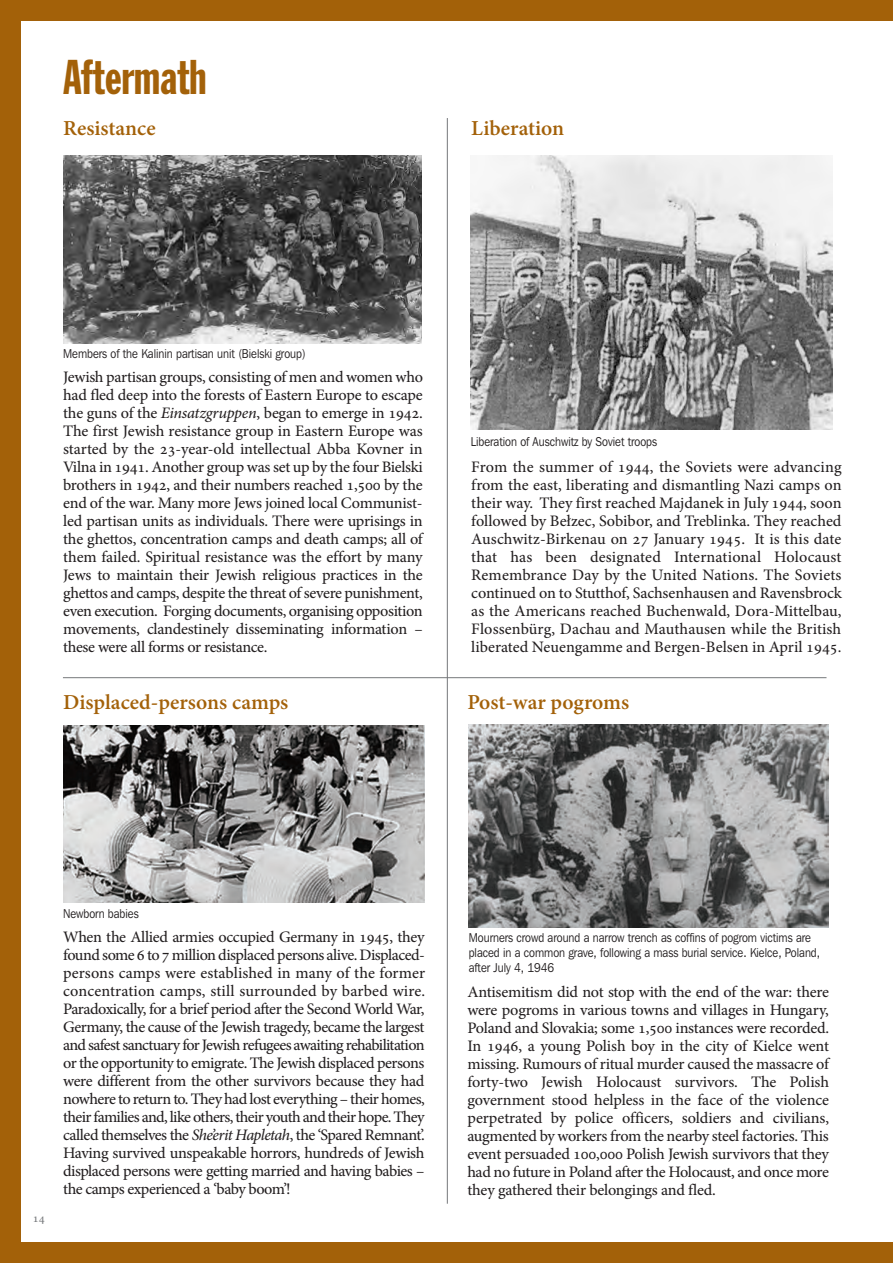
<style>
.page{position:relative;width:893px;height:1263px;background:#fff}
.page>*{position:absolute;margin:0;border:0;box-sizing:border-box;transform-origin:0 0}
.t1{font:48px "Franklin Gothic Extra Cond";color:#a36109}
.t2{font:700 21px "Adobe Hebrew";color:#a36109}
.t3{font:15.75px/18px "Adobe Hebrew";letter-spacing:-.025em;color:#231f20;text-align:justify}
.t4{font:12.75px/15px "Franklin Gothic IT Cby BT";color:#231f20;scale:.87 1}
.t5{font:12px "Adobe Hebrew";color:#76787b}
.s1{font-style:italic}
</style>
<div class="page">
<div style="left:0;top:0;width:892px;height:1263px;background:#a36109"></div>
<div style="left:22px;top:22px;width:870px;height:1220px;background:#fff"></div>
<hr style="left:447px;top:118px;width:1px;height:1086px;background:#76787b">
<img style="left:63px;top:155px;width:358px;height:189px">
<img style="left:63px;top:726px;width:361px;height:177px">
<img style="left:468px;top:724px;width:360px;height:204px">
<img style="left:471px;top:155px;width:361px;height:274px">
<hr style="left:63px;top:677px;width:763px;height:1px;background:#76787b">
<h1 class="t1" style="left:63px;top:60px;width:145px">Aftermath</h1>
<h2 class="t2" style="left:63px;top:120px;width:94px">Resistance</h2>
<h2 class="t2" style="left:471px;top:120px;width:94px">Liberation</h2>
<p class="t4" style="left:63px;top:347px;width:280px">Members of the Kalinin partisan unit (Bielski group)</p>
<p class="t3" style="left:63px;top:370px;width:361px">Jewish partisan groups, consisting of men and women who had fled deep into the forests of Eastern Europe to escape the guns of the <span class="s1">Einsatzgruppen</span>, began to emerge in 1942.<br>The first Jewish resistance group in Eastern Europe was started by the 23-year-old intellectual Abba Kovner in Vilna in 1941. Another group was set up by the four Bielski brothers in 1942, and their numbers reached 1,500 by the end of the war. Many more Jews joined local Communist&shy;led partisan units as individuals. There were uprisings in the ghettos, concentration camps and death camps; all of them failed. Spiritual resistance was the effort by many Jews to maintain their Jewish religious practices in the ghettos and camps, despite the threat of severe punishment, even execution. Forging documents, organising opposition movements, clandestinely disseminating information – these were all forms or resistance.</p>
<h2 class="t2" style="left:63px;top:694px;width:227px">Displaced-persons camps</h2>
<p class="t4" style="left:471px;top:435px;width:215px">Liberation of Auschwitz by Soviet troops</p>
<p class="t3" style="left:471px;top:459px;width:372px">From the summer of 1944, the Soviets were advancing from the east, liberating and dismantling Nazi camps on their way. They first reached Majdanek in July 1944, soon followed by Bełzec, Sobibor, and Treblinka. They reached Auschwitz-Birkenau on 27 January 1945. It is this date that has been designated International Holocaust Remembrance Day by the United Nations. The Soviets continued on to Stutthof, Sachsenhausen and Ravensbrock as the Americans reached Buchenwald, Dora-Mittelbau, Flossenbürg, Dachau and Mauthausen while the British liberated Neuengamme and Bergen-Belsen in April 1945.</p>
<h2 class="t2" style="left:467px;top:694px;width:163px">Post-war pogroms</h2>
<p class="t5" style="left:33px;top:1214px;width:14px">14</p>
<p class="t4" style="left:63px;top:907px;width:88px">Newborn babies</p>
<p class="t3" style="left:63px;top:929px;width:363px">When the Allied armies occupied Germany in 1945, they found some 6 to 7 million displaced persons alive. Displaced&shy;persons camps were established in many of the former concentration camps, still surrounded by barbed wire.<br>Paradoxically, for a brief period after the Second World War, Germany, the cause of the Jewish tragedy, became the largest and safest sanctuary for Jewish refugees awaiting rehabilitation or the opportunity to emigrate. The Jewish displaced persons were different from the other survivors because they had nowhere to return to. They had lost everything – their homes, their families and, like others, their youth and their hope. They called themselves the <span class="s1">She’erit Hapletah</span>, the ‘Spared Remnant’.<br>Having survived unspeakable horrors, hundreds of Jewish displaced persons were getting married and having babies – the camps experienced a ‘baby boom’!</p>
<p class="t4" style="left:468px;top:931px;width:405px">Mourners crowd around a narrow trench as coffins of pogrom victims are placed in a common grave, following a mass burial service. Kielce, Poland, after July 4, 1946</p>
<p class="t3" style="left:467px;top:984px;width:363px">Antisemitism did not stop with the end of the war: there were pogroms in various towns and villages in Hungary, Poland and Slovakia; some 1,500 instances were recorded.<br>In 1946, a young Polish boy in the city of Kielce went missing. Rumours of ritual murder caused the massacre of forty-two Jewish Holocaust survivors. The Polish government stood helpless in the face of the violence perpetrated by police officers, soldiers and civilians, augmented by workers from the nearby steel factories. This event persuaded 100,000 Polish Jewish survivors that they had no future in Poland after the Holocaust, and once more they gathered their belongings and fled.</p>
</div>
